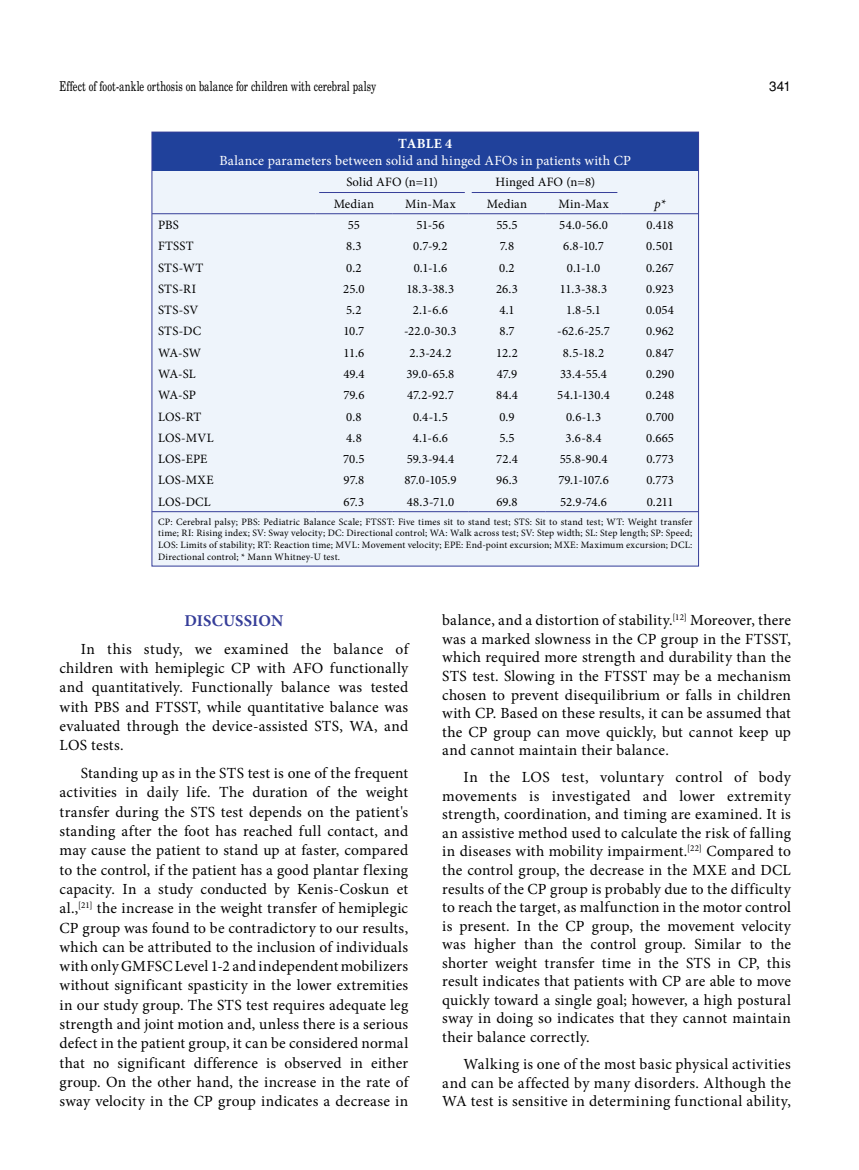
<style>
.page{position:relative;width:859px;height:1170px;background:#fff}
.page>*{position:absolute;margin:0;border:0;box-sizing:border-box;transform-origin:0 0}
.t1{font:700 16.5px "Minion Pro";color:#363e99}
.t2{font:15.45px/18.6px "Minion Pro";letter-spacing:.02em;color:#000;text-align:justify}
.t3{font:13.95px "Minion Pro";letter-spacing:.01em;color:#fff}
.t4{font:700 13.95px "Minion Pro";letter-spacing:.01em;color:#fff}
.t5{font:13.5px "Madison Tr";letter-spacing:.005em;color:#000}
.t6{font:13.5px "Helvetica Normal Tr";color:#000}
.t7{font:12.75px "Minion Pro";letter-spacing:.01em;color:#000}
.t8{font:italic 12.75px "Minion Pro";color:#000}
.t9{font:9.75px/11.7px "Minion Pro";letter-spacing:.02em;color:#000;text-align:justify}
</style>
<div class="page">
<div style="left:152px;top:132px;width:546px;height:434px;background:#eef4fb"></div>
<div style="left:152px;top:132px;width:546px;height:39px;background:#20419b"></div>
<hr style="left:152px;top:511px;width:164px;height:1px;background:#363e99">
<hr style="left:316px;top:511px;width:76px;height:1px;background:#363e99">
<hr style="left:392px;top:511px;width:77px;height:1px;background:#363e99">
<hr style="left:469px;top:511px;width:76px;height:1px;background:#363e99">
<hr style="left:545px;top:511px;width:77px;height:1px;background:#363e99">
<hr style="left:622px;top:511px;width:76px;height:1px;background:#363e99">
<hr style="left:152px;top:213px;width:164px;height:1px;background:#363e99">
<hr style="left:316px;top:213px;width:76px;height:1px;background:#363e99">
<hr style="left:392px;top:213px;width:77px;height:1px;background:#363e99">
<hr style="left:469px;top:213px;width:76px;height:1px;background:#363e99">
<hr style="left:545px;top:213px;width:77px;height:1px;background:#363e99">
<hr style="left:622px;top:213px;width:76px;height:1px;background:#363e99">
<hr style="left:319px;top:192px;width:146px;height:1px;background:#363e99">
<hr style="left:472px;top:192px;width:145px;height:1px;background:#363e99">
<p class="t5" style="left:60px;top:78px;width:318px">Effect of foot-ankle orthosis on balance for children with cerebral palsy</p>
<p class="t6" style="left:769px;top:78px;width:23px">341</p>
<p class="t4" style="left:398px;top:134px;width:55px">TABLE 4</p>
<p class="t3" style="left:219px;top:151px;width:413px">Balance parameters between solid and hinged AFOs in patients with CP</p>
<p class="t7" style="left:346px;top:174px;width:93px">Solid AFO (n=11)</p>
<p class="t7" style="left:495px;top:174px;width:101px">Hinged AFO (n=8)</p>
<p class="t7" style="left:334px;top:195px;width:42px">Median</p>
<p class="t7" style="left:405px;top:195px;width:52px">Min-Max</p>
<p class="t7" style="left:487px;top:195px;width:42px">Median</p>
<p class="t7" style="left:558px;top:195px;width:52px">Min-Max</p>
<p class="t8" style="left:655px;top:195px;width:13px">p*</p>
<p class="t7" style="left:158px;top:216px;width:22px">PBS</p>
<p class="t7" style="left:348px;top:216px;width:14px">55</p>
<p class="t7" style="left:416px;top:216px;width:30px">51-56</p>
<p class="t7" style="left:496px;top:216px;width:23px">55.5</p>
<p class="t7" style="left:559px;top:216px;width:50px">54.0-56.0</p>
<p class="t7" style="left:647px;top:216px;width:28px">0.418</p>
<p class="t7" style="left:158px;top:238px;width:37px">FTSST</p>
<p class="t7" style="left:346px;top:238px;width:17px">8.3</p>
<p class="t7" style="left:413px;top:238px;width:36px">0.7-9.2</p>
<p class="t7" style="left:500px;top:238px;width:16px">7.8</p>
<p class="t7" style="left:563px;top:238px;width:42px">6.8-10.7</p>
<p class="t7" style="left:646px;top:238px;width:29px">0.501</p>
<p class="t7" style="left:158px;top:259px;width:47px">STS-WT</p>
<p class="t7" style="left:346px;top:259px;width:17px">0.2</p>
<p class="t7" style="left:414px;top:259px;width:35px">0.1-1.6</p>
<p class="t7" style="left:499px;top:259px;width:17px">0.2</p>
<p class="t7" style="left:567px;top:259px;width:35px">0.1-1.0</p>
<p class="t7" style="left:646px;top:259px;width:29px">0.267</p>
<p class="t7" style="left:158px;top:280px;width:39px">STS-RI</p>
<p class="t7" style="left:343px;top:280px;width:23px">25.0</p>
<p class="t7" style="left:407px;top:280px;width:49px">18.3-38.3</p>
<p class="t7" style="left:496px;top:280px;width:23px">26.3</p>
<p class="t7" style="left:560px;top:280px;width:49px">11.3-38.3</p>
<p class="t7" style="left:646px;top:280px;width:29px">0.923</p>
<p class="t7" style="left:158px;top:301px;width:42px">STS-SV</p>
<p class="t7" style="left:346px;top:301px;width:17px">5.2</p>
<p class="t7" style="left:413px;top:301px;width:37px">2.1-6.6</p>
<p class="t7" style="left:499px;top:301px;width:17px">4.1</p>
<p class="t7" style="left:566px;top:301px;width:36px">1.8-5.1</p>
<p class="t7" style="left:646px;top:301px;width:30px">0.054</p>
<p class="t7" style="left:158px;top:323px;width:45px">STS-DC</p>
<p class="t7" style="left:343px;top:323px;width:22px">10.7</p>
<p class="t7" style="left:404px;top:323px;width:54px">-22.0-30.3</p>
<p class="t7" style="left:499px;top:323px;width:17px">8.7</p>
<p class="t7" style="left:557px;top:323px;width:54px">-62.6-25.7</p>
<p class="t7" style="left:646px;top:323px;width:29px">0.962</p>
<p class="t7" style="left:158px;top:344px;width:45px">WA-SW</p>
<p class="t7" style="left:344px;top:344px;width:22px">11.6</p>
<p class="t7" style="left:409px;top:344px;width:44px">2.3-24.2</p>
<p class="t7" style="left:496px;top:344px;width:23px">12.2</p>
<p class="t7" style="left:563px;top:344px;width:43px">8.5-18.2</p>
<p class="t7" style="left:646px;top:344px;width:30px">0.847</p>
<p class="t7" style="left:158px;top:365px;width:39px">WA-SL</p>
<p class="t7" style="left:343px;top:365px;width:23px">49.4</p>
<p class="t7" style="left:407px;top:365px;width:49px">39.0-65.8</p>
<p class="t7" style="left:497px;top:365px;width:22px">47.9</p>
<p class="t7" style="left:560px;top:365px;width:48px">33.4-55.4</p>
<p class="t7" style="left:646px;top:365px;width:30px">0.290</p>
<p class="t7" style="left:158px;top:386px;width:39px">WA-SP</p>
<p class="t7" style="left:343px;top:386px;width:23px">79.6</p>
<p class="t7" style="left:407px;top:386px;width:48px">47.2-92.7</p>
<p class="t7" style="left:496px;top:386px;width:23px">84.4</p>
<p class="t7" style="left:557px;top:386px;width:54px">54.1-130.4</p>
<p class="t7" style="left:646px;top:386px;width:30px">0.248</p>
<p class="t7" style="left:158px;top:408px;width:45px">LOS-RT</p>
<p class="t7" style="left:346px;top:408px;width:17px">0.8</p>
<p class="t7" style="left:413px;top:408px;width:36px">0.4-1.5</p>
<p class="t7" style="left:499px;top:408px;width:17px">0.9</p>
<p class="t7" style="left:566px;top:408px;width:37px">0.6-1.3</p>
<p class="t7" style="left:646px;top:408px;width:29px">0.700</p>
<p class="t7" style="left:158px;top:429px;width:57px">LOS-MVL</p>
<p class="t7" style="left:346px;top:429px;width:17px">4.8</p>
<p class="t7" style="left:413px;top:429px;width:37px">4.1-6.6</p>
<p class="t7" style="left:499px;top:429px;width:17px">5.5</p>
<p class="t7" style="left:566px;top:429px;width:37px">3.6-8.4</p>
<p class="t7" style="left:646px;top:429px;width:29px">0.665</p>
<p class="t7" style="left:158px;top:450px;width:51px">LOS-EPE</p>
<p class="t7" style="left:343px;top:450px;width:23px">70.5</p>
<p class="t7" style="left:407px;top:450px;width:49px">59.3-94.4</p>
<p class="t7" style="left:496px;top:450px;width:23px">72.4</p>
<p class="t7" style="left:560px;top:450px;width:49px">55.8-90.4</p>
<p class="t7" style="left:646px;top:450px;width:29px">0.773</p>
<p class="t7" style="left:158px;top:471px;width:57px">LOS-MXE</p>
<p class="t7" style="left:344px;top:471px;width:22px">97.8</p>
<p class="t7" style="left:404px;top:471px;width:53px">87.0-105.9</p>
<p class="t7" style="left:496px;top:471px;width:24px">96.3</p>
<p class="t7" style="left:558px;top:471px;width:52px">79.1-107.6</p>
<p class="t7" style="left:646px;top:471px;width:29px">0.773</p>
<p class="t7" style="left:158px;top:493px;width:54px">LOS-DCL</p>
<p class="t7" style="left:344px;top:493px;width:22px">67.3</p>
<p class="t7" style="left:407px;top:493px;width:49px">48.3-71.0</p>
<p class="t7" style="left:496px;top:493px;width:23px">69.8</p>
<p class="t7" style="left:560px;top:493px;width:48px">52.9-74.6</p>
<p class="t7" style="left:647px;top:493px;width:28px">0.211</p>
<p class="t9" style="left:158px;top:516px;width:536px">CP: Cerebral palsy; PBS: Pediatric Balance Scale; FTSST: Five times sit to stand test; STS: Sit to stand test; WT: Weight transfer time; RI: Rising index; SV: Sway velocity; DC: Directional control; WA: Walk across test; SV: Step width; SL: Step length; SP: Speed; LOS: Limits of stability; RT: Reaction time; MVL: Movement velocity; EPE: End-point excursion; MXE: Maximum excursion; DCL:<br>Directional control; * Mann Whitney-U test.</p>
<p class="t1" style="left:185px;top:609px;width:100px">DISCUSSION</p>
<p class="t2" style="left:60px;top:639px;width:350px;line-height:19.4px;text-indent:21px">In this study, we examined the balance of children with hemiplegic CP with AFO functionally and quantitatively. Functionally balance was tested with PBS and FTSST, while quantitative balance was evaluated through the device-assisted STS, WA, and LOS tests.</p>
<p class="t2" style="left:60px;top:763px;width:350px;line-height:19.4px;text-indent:21px">Standing up as in the STS test is one of the frequent activities in daily life. The duration of the weight transfer during the STS test depends on the patient's standing after the foot has reached full contact, and may cause the patient to stand up at faster, compared to the control, if the patient has a good plantar flexing capacity. In a study conducted by Kenis-Coskun et al.,<sup>[21]</sup> the increase in the weight transfer of hemiplegic CP group was found to be contradictory to our results, which can be attributed to the inclusion of individuals with only GMFSC Level 1-2 and independent mobilizers without significant spasticity in the lower extremities in our study group. The STS test requires adequate leg strength and joint motion and, unless there is a serious defect in the patient group, it can be considered normal that no significant difference is observed in either group. On the other hand, the increase in the rate of sway velocity in the CP group indicates a decrease in</p>
<p class="t2" style="left:442px;top:611px;width:350px">balance, and a distortion of stability.<sup>[12]</sup> Moreover, there was a marked slowness in the CP group in the FTSST, which required more strength and durability than the STS test. Slowing in the FTSST may be a mechanism chosen to prevent disequilibrium or falls in children with CP. Based on these results, it can be assumed that the CP group can move quickly, but cannot keep up and cannot maintain their balance.</p>
<p class="t2" style="left:442px;top:768px;width:350px;text-indent:21px">In the LOS test, voluntary control of body movements is investigated and lower extremity strength, coordination, and timing are examined. It is an assistive method used to calculate the risk of falling in diseases with mobility impairment.<sup>[22]</sup> Compared to the control group, the decrease in the MXE and DCL results of the CP group is probably due to the difficulty to reach the target, as malfunction in the motor control is present. In the CP group, the movement velocity was higher than the control group. Similar to the shorter weight transfer time in the STS in CP, this result indicates that patients with CP are able to move quickly toward a single goal; however, a high postural sway in doing so indicates that they cannot maintain their balance correctly.</p>
<p class="t2" style="left:442px;top:1054px;width:350px;text-indent:21px">Walking is one of the most basic physical activities and can be affected by many disorders. Although the WA test is sensitive in determining functional ability,</p>
</div>
